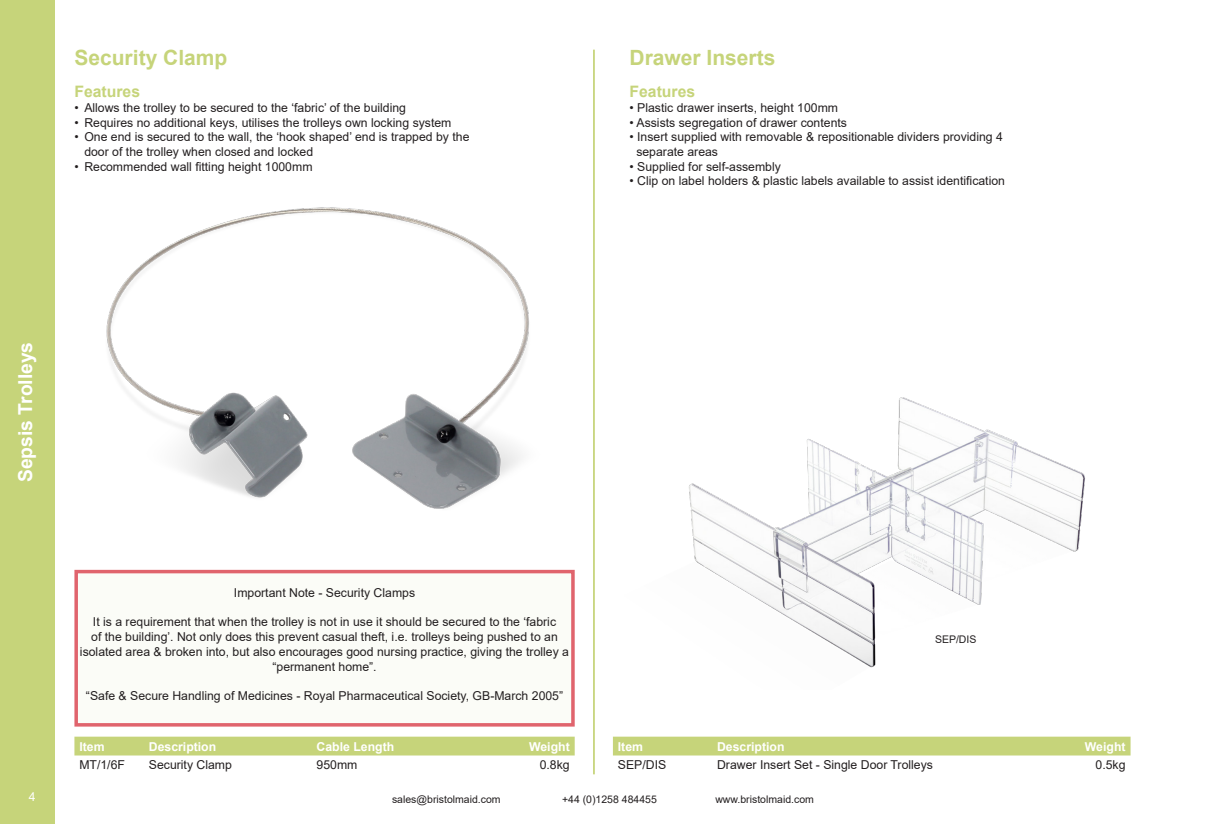
<style>
.page{position:relative;width:1206px;height:824px;background:#fff}
.page>*{position:absolute;margin:0;border:0;box-sizing:border-box;transform-origin:0 0}
.t1{font:700 21px "Arial";color:#c6d47a}
.t2{font:700 19.25px "Arial";color:#fff}
.t3{font:700 15.75px "Arial";color:#c6d47a}
.t4{font:12.25px/14.7px "Arial";color:#231f20}
.t5{font:700 12.25px "Arial";color:#fff}
.t6{font:12.25px "Arial";color:#fff}
.t7{font:10.5px "Arial";color:#231f20}
</style>
<div class="page">
<div style="left:0;top:0;width:55px;height:823px;background:#c6d47a"></div>
<img style="left:689px;top:397px;width:396px;height:271px">
<div style="left:74px;top:736px;width:500px;height:19px;background:#c6d47a"></div>
<img style="left:106px;top:207px;width:423px;height:302px">
<div style="left:613px;top:736px;width:517px;height:19px;background:#c6d47a"></div>
<div style="left:76px;top:571px;width:497px;height:153px;background:#fbfcf7"></div>
<div style="left:74px;top:569px;width:500px;height:157px;border:4px solid #e0646d"></div>
<hr style="left:593px;top:50px;width:2px;height:724px;background:#c6d47a">
<p class="t1" style="left:74px;top:43px;width:154px">Security Clamp</p>
<p class="t3" style="left:74px;top:81px;width:67px">Features</p>
<p class="t4" style="left:74px;top:100px;width:333px">• Allows the trolley to be secured to the ‘fabric’ of the building</p>
<p class="t4" style="left:74px;top:115px;width:378px">• Requires no additional keys, utilises the trolleys own locking system</p>
<p class="t4" style="left:84px;top:130px;width:386px;text-indent:-10px">• One end is secured to the wall, the ‘hook shaped’ end is trapped by the door of the trolley when closed and locked</p>
<p class="t4" style="left:74px;top:159px;width:239px">• Recommended wall fitting height 1000mm</p>
<p class="t1" style="left:629px;top:43px;width:147px">Drawer Inserts</p>
<p class="t3" style="left:629px;top:81px;width:67px">Features</p>
<p class="t4" style="left:629px;top:100px;width:210px">• Plastic drawer inserts, height 100mm</p>
<p class="t4" style="left:629px;top:115px;width:219px">• Assists segregation of drawer contents</p>
<p class="t4" style="left:629px;top:130px;width:375px">• Insert supplied with removable &amp; repositionable dividers providing 4</p>
<p class="t4" style="left:636px;top:144px;width:83px">separate areas</p>
<p class="t4" style="left:629px;top:159px;width:153px">• Supplied for self-assembly</p>
<p class="t4" style="left:629px;top:174px;width:377px">• Clip on label holders &amp; plastic labels available to assist identification</p>
<h2 class="t2" style="left:12px;top:482px;width:142px;rotate:-90deg">Sepsis Trolleys</h2>
<p class="t4" style="left:234px;top:585px;width:183px">Important Note - Security Clamps</p>
<p class="t4" style="left:80px;top:614px;width:490px;text-align:center">It is a requirement that when the trolley is not in use it should be secured to the ‘fabric<br>of the building’. Not only does this prevent casual theft, i.e. trolleys being pushed to an isolated area &amp; broken into, but also encourages good nursing practice, giving the trolley a “permanent home”.</p>
<p class="t4" style="left:86px;top:688px;width:479px">“Safe &amp; Secure Handling of Medicines - Royal Pharmaceutical Society, GB-March 2005”</p>
<p class="t5" style="left:79px;top:737px;width:27px">Item</p>
<p class="t5" style="left:149px;top:737px;width:69px">Description</p>
<p class="t5" style="left:316px;top:737px;width:79px">Cable Length</p>
<p class="t5" style="left:529px;top:737px;width:42px">Weight</p>
<p class="t4" style="left:79px;top:757px;width:47px">MT/1/6F</p>
<p class="t4" style="left:149px;top:757px;width:85px">Security Clamp</p>
<p class="t4" style="left:316px;top:757px;width:42px">950mm</p>
<p class="t4" style="left:540px;top:757px;width:31px">0.8kg</p>
<p class="t7" style="left:935px;top:632px;width:43px">SEP/DIS</p>
<p class="t5" style="left:618px;top:737px;width:27px">Item</p>
<p class="t5" style="left:717px;top:737px;width:69px">Description</p>
<p class="t5" style="left:1084px;top:737px;width:42px">Weight</p>
<p class="t4" style="left:618px;top:757px;width:50px">SEP/DIS</p>
<p class="t4" style="left:717px;top:757px;width:217px">Drawer Insert Set - Single Door Trolleys</p>
<p class="t4" style="left:1095px;top:757px;width:31px">0.5kg</p>
<p class="t6" style="left:29px;top:788px;width:8px">4</p>
<p class="t7" style="left:392px;top:792px;width:110px">sales@bristolmaid.com</p>
<p class="t7" style="left:562px;top:792px;width:96px">+44 (0)1258 484455</p>
<p class="t7" style="left:715px;top:792px;width:100px">www.bristolmaid.com</p>
</div>
